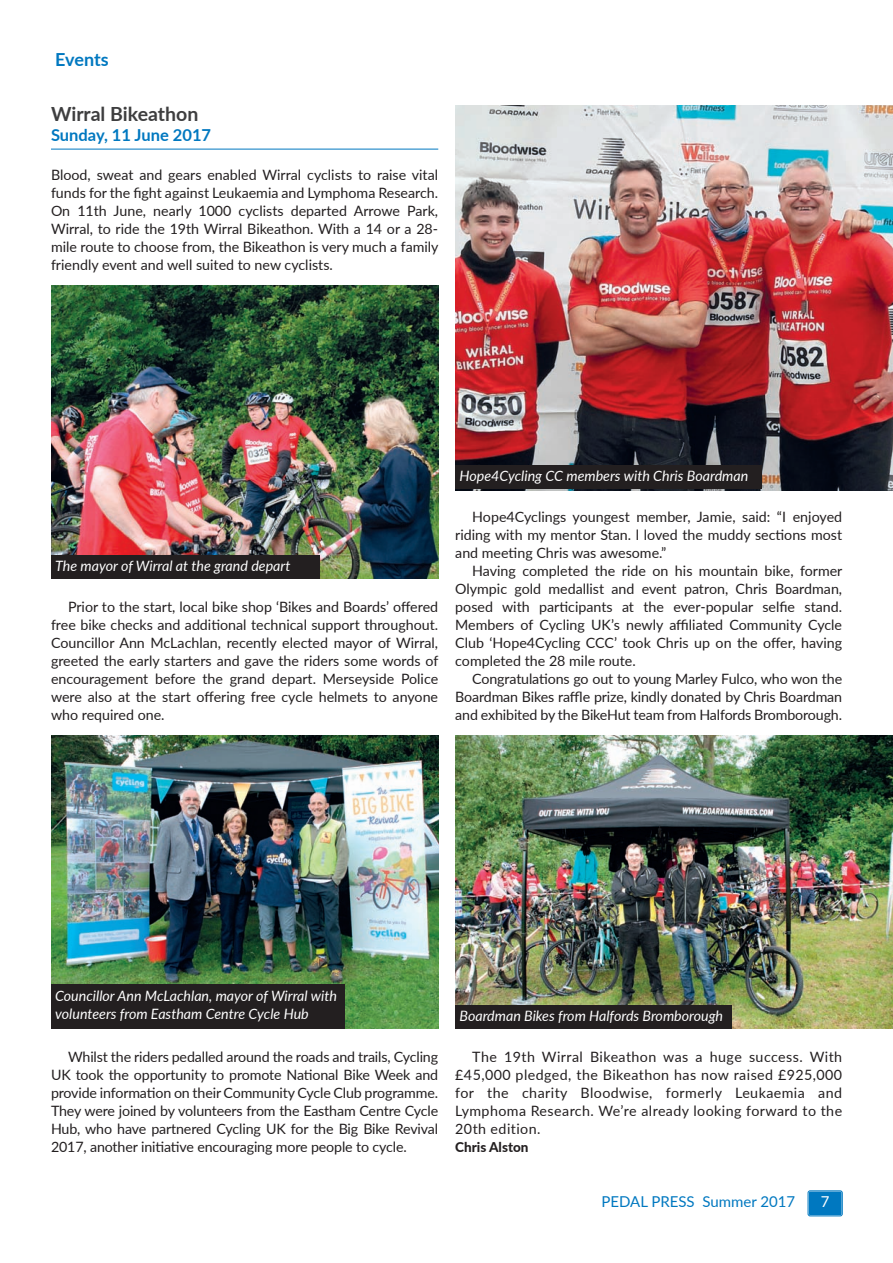
<style>
.page{position:relative;width:893px;height:1263px;background:#fff}
.page>*{position:absolute;margin:0;border:0;box-sizing:border-box;transform-origin:0 0}
.t1{font:700 19.5px "Lato";color:#3e3e3f}
.t2{font:700 18px "Lato";letter-spacing:-.005em;color:#0078c0}
.t3{font:700 16.5px "Lato";color:#0078c0}
.t4{font:15px "Lato";color:#0078c0}
.t5{font:15px "Lato";color:#fff}
.t6{font:14.25px/18px "Lato";color:#231f20;text-align:justify}
.t7{font:italic 14.25px/18px "Lato";color:#fff}
.t8{font:800 13.5px "Lato";color:#231f20}
</style>
<div class="page">
<div style="left:808px;top:1191px;width:34px;height:25px;border:1px solid #0078c0;border-radius:2px"></div>
<div style="left:809px;top:1191px;width:33px;height:24px;background:#0078c0"></div>
<hr style="left:51px;top:149px;width:387px;height:1px;background:#0078c0">
<img style="left:51px;top:285px;width:387px;height:294px">
<img style="left:51px;top:735px;width:387px;height:294px">
<img style="left:455px;top:105px;width:438px;height:385px">
<img style="left:455px;top:735px;width:438px;height:294px">
<div style="left:51px;top:985px;width:293px;height:44px;background:#231f20"></div>
<div style="left:51px;top:555px;width:269px;height:24px;background:#231f20"></div>
<div style="left:455px;top:465px;width:306px;height:24px;background:#231f20"></div>
<div style="left:455px;top:1005px;width:277px;height:24px;background:#231f20"></div>
<p class="t2" style="left:55px;top:46px;width:55px">Events</p>
<h1 class="t1" style="left:51px;top:100px;width:149px">Wirral Bikeathon</h1>
<p class="t3" style="left:51px;top:123px;width:162px">Sunday, 11 June 2017</p>
<p class="t6" style="left:51px;top:165px;width:389px">Blood, sweat and gears enabled Wirral cyclists to raise vital funds for the fight against Leukaemia and Lymphoma Research.<br>On 11th June, nearly 1000 cyclists departed Arrowe Park, Wirral, to ride the 19th Wirral Bikeathon. With a 14 or a 28- mile route to choose from, the Bikeathon is very much a family friendly event and well suited to new cyclists.</p>
<p class="t7" style="left:55px;top:556px;width:237px">The mayor of Wirral at the grand depart</p>
<p class="t6" style="left:51px;top:597px;width:389px;text-indent:17px">Prior to the start, local bike shop ‘Bikes and Boards’ offered free bike checks and additional technical support throughout.<br>Councillor Ann McLachlan, recently elected mayor of Wirral, greeted the early starters and gave the riders some words of encouragement before the grand depart. Merseyside Police were also at the start offering free cycle helmets to anyone who required one.</p>
<p class="t7" style="left:460px;top:466px;width:290px">Hope4Cycling CC members with Chris Boardman</p>
<p class="t6" style="left:455px;top:507px;width:388px;text-indent:17px">Hope4Cyclings youngest member, Jamie, said: “I enjoyed riding with my mentor Stan. l loved the muddy sections most and meeting Chris was awesome.”</p>
<p class="t6" style="left:455px;top:561px;width:389px;text-indent:17px">Having completed the ride on his mountain bike, former Olympic gold medallist and event patron, Chris Boardman, posed with participants at the ever-popular selfie stand.<br>Members of Cycling UK’s newly affiliated Community Cycle Club ‘Hope4Cycling CCC’ took Chris up on the offer, having completed the 28 mile route.</p>
<p class="t6" style="left:455px;top:669px;width:388px;text-indent:17px">Congratulations go out to young Marley Fulco, who won the Boardman Bikes raffle prize, kindly donated by Chris Boardman and exhibited by the BikeHut team from Halfords Bromborough.</p>
<p class="t7" style="left:55px;top:986px;width:283px">Councillor Ann McLachlan, mayor of Wirral with volunteers from Eastham Centre Cycle Hub</p>
<p class="t6" style="left:51px;top:1047px;width:389px;text-indent:17px">Whilst the riders pedalled around the roads and trails, Cycling UK took the opportunity to promote National Bike Week and provide information on their Community Cycle Club programme.<br>They were joined by volunteers from the Eastham Centre Cycle Hub, who have partnered Cycling UK for the Big Bike Revival 2017, another initiative encouraging more people to cycle.</p>
<p class="t7" style="left:460px;top:1006px;width:265px">Boardman Bikes from Halfords Bromborough</p>
<p class="t6" style="left:455px;top:1047px;width:388px;text-indent:17px">The 19th Wirral Bikeathon was a huge success. With £45,000 pledged, the Bikeathon has now raised £925,000 for the charity Bloodwise, formerly Leukaemia and Lymphoma Research. We’re already looking forward to the 20th edition.</p>
<p class="t8" style="left:455px;top:1137px;width:75px">Chris Alston</p>
<p class="t4" style="left:601px;top:1191px;width:195px">PEDAL PRESS Summer 2017</p>
<p class="t5" style="left:821px;top:1191px;width:10px">7</p>
</div>
